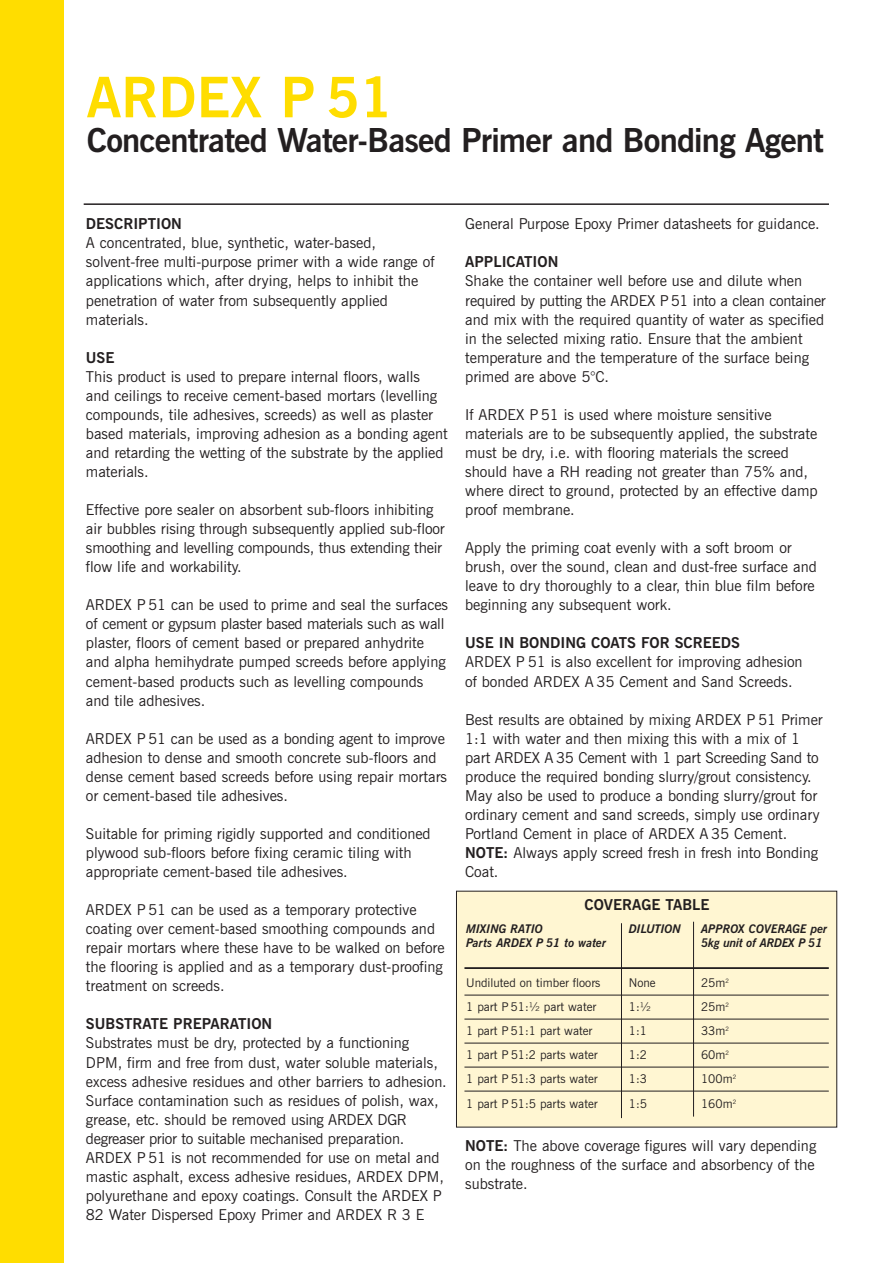
<style>
.page{position:relative;width:893px;height:1263px;background:#fff}
.page>*{position:absolute;margin:0;border:0;box-sizing:border-box;transform-origin:0 0}
.t1{font:700 55.65px "News Gothic BT";color:#fd0}
.t2{font:700 33px "News Gothic BT";letter-spacing:-.025em;color:#231f20}
.t3{font:15px/19px "News Gothic BT";color:#231f20}
.t4{font:700 15px "News Gothic BT";color:#231f20}
.t5{font:12px "News Gothic BT";color:#231f20}
.t6{font:italic 700 12px "News Gothic BT";color:#231f20}
.t7{font:italic 700 12px "News Gothic BT";letter-spacing:-.02em;color:#231f20}
.s1{font-weight:700}
</style>
<div class="page">
<div style="left:456px;top:891px;width:380px;height:236px;background:#fff6d2"></div>
<div style="left:0;top:0;width:64px;height:1263px;background:#fd0"></div>
<hr style="left:84px;top:203px;width:745px;height:2px;background:#231f20">
<hr style="left:464px;top:995px;width:364px;height:1px;background:#231f20">
<hr style="left:464px;top:967px;width:364px;height:2px;background:#231f20">
<hr style="left:464px;top:1019px;width:364px;height:1px;background:#231f20">
<hr style="left:464px;top:1043px;width:364px;height:1px;background:#231f20">
<hr style="left:464px;top:1067px;width:364px;height:1px;background:#231f20">
<hr style="left:464px;top:1091px;width:364px;height:1px;background:#231f20">
<hr style="left:621px;top:923px;width:1px;height:195px;background:#231f20">
<hr style="left:693px;top:922px;width:1px;height:195px;background:#231f20">
<h1 class="t1" style="left:87px;top:77px;width:308px">ARDEX P 51</h1>
<h2 class="t2" style="left:87px;top:128px;width:738px">Concentrated Water-Based Primer and Bonding Agent</h2>
<p class="t4" style="left:86px;top:218px;width:97px">DESCRIPTION</p>
<p class="t3" style="left:86px;top:235px;width:350px">A concentrated, blue, synthetic, water-based, solvent-free multi-purpose primer with a wide range of applications which, after drying, helps to inhibit the penetration of water from subsequently applied materials.</p>
<p class="t4" style="left:86px;top:352px;width:30px">USE</p>
<p class="t3" style="left:86px;top:368px;width:363px">This product is used to prepare internal floors, walls<br>and ceilings to receive cement-based mortars (levelling compounds, tile adhesives, screeds) as well as plaster based materials, improving adhesion as a bonding agent and retarding the wetting of the substrate by the applied materials.</p>
<p class="t3" style="left:86px;top:502px;width:360px">Effective pore sealer on absorbent sub-floors inhibiting air bubbles rising through subsequently applied sub-floor smoothing and levelling compounds, thus extending their flow life and workability.</p>
<p class="t3" style="left:86px;top:597px;width:363px">ARDEX P51 can be used to prime and seal the surfaces of cement or gypsum plaster based materials such as wall plaster, floors of cement based or prepared anhydrite and alpha hemihydrate pumped screeds before applying cement-based products such as levelling compounds and tile adhesives.</p>
<p class="t3" style="left:86px;top:730px;width:362px">ARDEX P 51 can be used as a bonding agent to improve adhesion to dense and smooth concrete sub-floors and dense cement based screeds before using repair mortars or cement-based tile adhesives.</p>
<p class="t3" style="left:86px;top:825px;width:346px">Suitable for priming rigidly supported and conditioned plywood sub-floors before fixing ceramic tiling with appropriate cement-based tile adhesives.</p>
<p class="t3" style="left:86px;top:902px;width:360px">ARDEX P 51 can be used as a temporary protective coating over cement-based smoothing compounds and repair mortars where these have to be walked on before the flooring is applied and as a temporary dust-proofing treatment on screeds.</p>
<p class="t4" style="left:86px;top:1019px;width:188px">SUBSTRATE PREPARATION</p>
<p class="t3" style="left:86px;top:1035px;width:362px">Substrates must be dry, protected by a functioning DPM, firm and free from dust, water soluble materials, excess adhesive residues and other barriers to adhesion.<br>Surface contamination such as residues of polish, wax, grease, etc. should be removed using ARDEX DGR degreaser prior to suitable mechanised preparation.<br>ARDEX P51 is not recommended for use on metal and mastic asphalt, excess adhesive residues, ARDEX DPM, polyurethane and epoxy coatings. Consult the ARDEX P 82 Water Dispersed Epoxy Primer and ARDEX R 3 E</p>
<p class="t3" style="left:465px;top:216px;width:356px">General Purpose Epoxy Primer datasheets for guidance.</p>
<p class="t4" style="left:465px;top:257px;width:95px">APPLICATION</p>
<p class="t3" style="left:465px;top:273px;width:362px">Shake the container well before use and dilute when required by putting the ARDEX P51 into a clean container and mix with the required quantity of water as specified in the selected mixing ratio. Ensure that the ambient temperature and the temperature of the surface being primed are above 5°C.</p>
<p class="t3" style="left:465px;top:406px;width:354px">If ARDEX P51 is used where moisture sensitive materials are to be subsequently applied, the substrate must be dry, i.e. with flooring materials the screed should have a RH reading not greater than 75% and, where direct to ground, protected by an effective damp proof membrane.</p>
<p class="t3" style="left:465px;top:540px;width:353px">Apply the priming coat evenly with a soft broom or brush, over the sound, clean and dust-free surface and leave to dry thoroughly to a clear, thin blue film before beginning any subsequent work.</p>
<p class="t4" style="left:465px;top:638px;width:276px">USE IN BONDING COATS FOR SCREEDS</p>
<p class="t3" style="left:465px;top:654px;width:339px">ARDEX P 51 is also excellent for improving adhesion of bonded ARDEX A 35 Cement and Sand Screeds.</p>
<p class="t3" style="left:465px;top:711px;width:359px">Best results are obtained by mixing ARDEX P 51 Primer 1:1 with water and then mixing this with a mix of 1 part ARDEX A 35 Cement with 1 part Screeding Sand to produce the required bonding slurry/grout consistency.<br>May also be used to produce a bonding slurry/grout for ordinary cement and sand screeds, simply use ordinary Portland Cement in place of ARDEX A 35 Cement.<br><span class="s1">NOTE:</span> Always apply screed fresh in fresh into Bonding Coat.</p>
<p class="t4" style="left:584px;top:899px;width:126px">COVERAGE TABLE</p>
<p class="t6" style="left:466px;top:924px;width:78px">MIXING RATIO</p>
<p class="t6" style="left:629px;top:924px;width:54px">DILUTION</p>
<p class="t6" style="left:701px;top:924px;width:127px">APPROX COVERAGE per</p>
<p class="t6" style="left:466px;top:938px;width:141px">Parts ARDEX P 51 to water</p>
<p class="t7" style="left:701px;top:938px;width:123px">5kg unit of ARDEX P 51</p>
<p class="t5" style="left:466px;top:978px;width:136px">Undiluted on timber floors</p>
<p class="t5" style="left:629px;top:978px;width:28px">None</p>
<p class="t5" style="left:701px;top:978px;width:29px">25m<sup>2</sup></p>
<p class="t5" style="left:466px;top:1002px;width:132px">1 part P51:½ part water</p>
<p class="t5" style="left:629px;top:1002px;width:24px">1:½</p>
<p class="t5" style="left:701px;top:1002px;width:30px">25m<sup>2</sup></p>
<p class="t5" style="left:466px;top:1026px;width:128px">1 part P51:1 part water</p>
<p class="t5" style="left:629px;top:1026px;width:20px">1:1</p>
<p class="t5" style="left:701px;top:1026px;width:29px">33m<sup>2</sup></p>
<p class="t5" style="left:466px;top:1050px;width:133px">1 part P51:2 parts water</p>
<p class="t5" style="left:629px;top:1050px;width:20px">1:2</p>
<p class="t5" style="left:701px;top:1050px;width:29px">60m<sup>2</sup></p>
<p class="t5" style="left:466px;top:1074px;width:133px">1 part P51:3 parts water</p>
<p class="t5" style="left:629px;top:1074px;width:20px">1:3</p>
<p class="t5" style="left:701px;top:1074px;width:37px">100m<sup>2</sup></p>
<p class="t5" style="left:466px;top:1100px;width:133px">1 part P51:5 parts water</p>
<p class="t5" style="left:629px;top:1100px;width:20px">1:5</p>
<p class="t5" style="left:701px;top:1100px;width:37px">160m<sup>2</sup></p>
<p class="t3" style="left:465px;top:1138px;width:352px;text-align:justify"><span class="s1">NOTE:</span> The above coverage figures will vary depending on the roughness of the surface and absorbency of the substrate.</p>
</div>
